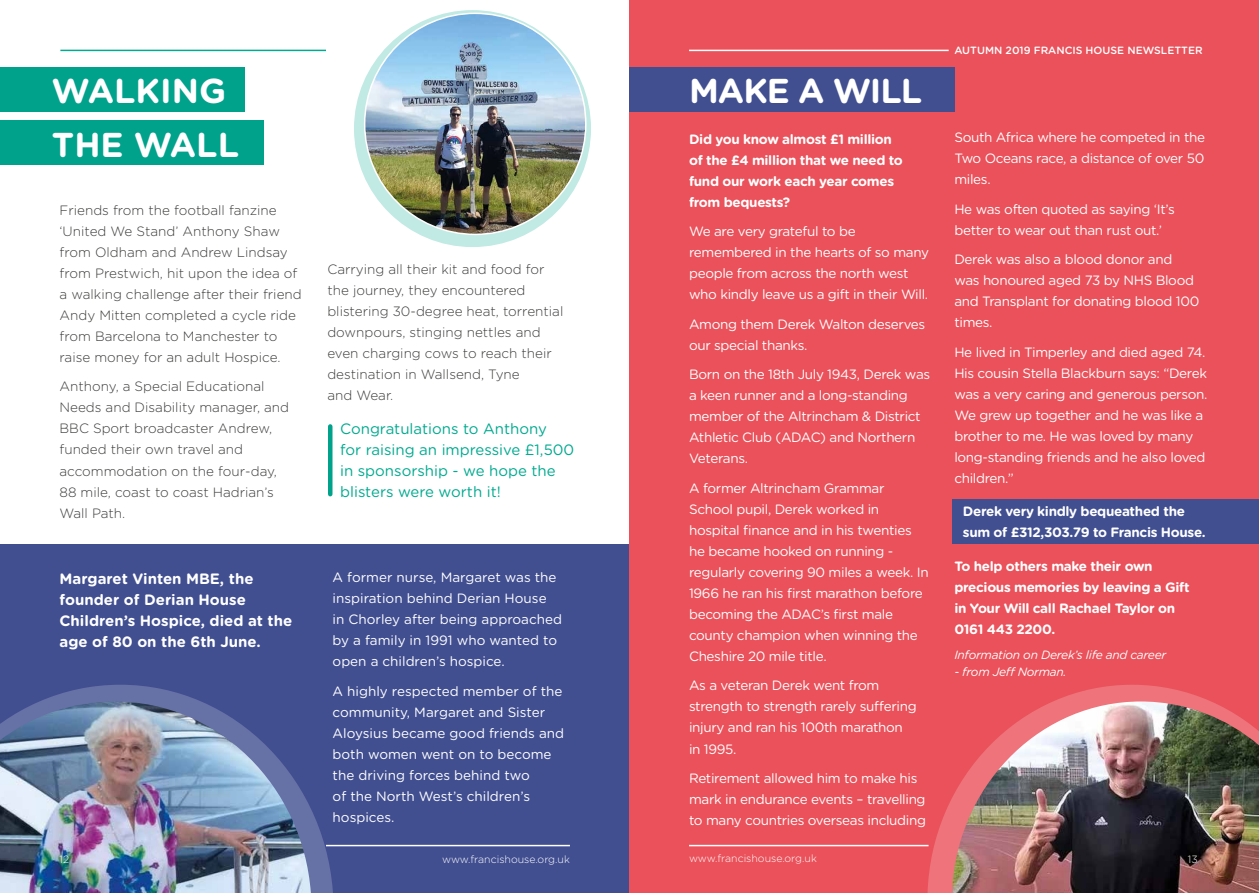
<style>
.page{position:relative;width:1259px;height:893px;background:#fff}
.page>*{position:absolute;margin:0;border:0;box-sizing:border-box;transform-origin:0 0}
.t1{font:700 34.5px/54px "Gotham Rounded";color:#fff}
.t2{font:700 34.5px "Gotham Rounded";letter-spacing:-.03em;color:#fff}
.t3{font:15px/21px "Gotham Rounded";color:#01aa90}
.t4{font:700 15px/21px "Gotham Rounded";color:#fff}
.t5{font:13.5px/21px "Gotham Rounded";letter-spacing:-.025em;color:#fff}
.t6{font:300 13.5px/21px "Gotham Rounded";color:#3c3c3b}
.t7{font:13.5px/21px "Gotham Rounded";color:#fff}
.t8{font:700 13.5px/21px "Gotham Rounded";letter-spacing:-.025em;color:#fff}
.t9{font:italic 12px "Gotham Rounded";letter-spacing:-.025em;color:#fff}
.t10{font:300 10.5px "Gotham Rounded";color:#fff}
.t11{font:500 10.5px "Gotham Rounded";color:#fff}
</style>
<div class="page">
<div style="left:0;top:544px;width:629px;height:349px;background:#414f91"></div>
<hr style="left:60px;top:50px;width:266px;height:1px;background:#01aa90">
<div style="left:0;top:67px;width:244px;height:44px;background:#00a28c"></div>
<div style="left:0;top:121px;width:264px;height:44px;background:#00a28c"></div>
<svg style="left:41px;top:685px;width:292px;height:208px"></svg>
<img style="left:0;top:701px;width:311px;height:192px">
<svg style="left:354px;top:10px;width:237px;height:237px;background:#c6ece5"></svg>
<img style="left:365px;top:13px;width:221px;height:221px;border-radius:111px">
<hr style="left:328px;top:426px;width:4px;height:68px;background:#00a28c">
<hr style="left:326px;top:845px;width:244px;height:1px;background:#fff">
<div style="left:629px;top:0;width:630px;height:893px;background:#ea515a"></div>
<div style="left:953px;top:500px;width:306px;height:44px;background:#414f91"></div>
<hr style="left:689px;top:50px;width:259px;height:1px;background:#fff">
<hr style="left:689px;top:845px;width:239px;height:1px;background:#fff">
<div style="left:629px;top:67px;width:326px;height:44px;background:#414f91"></div>
<svg style="left:927px;top:685px;width:282px;height:208px"></svg>
<img style="left:952px;top:701px;width:307px;height:192px">
<p class="t11" style="left:954px;top:43px;width:250px">AUTUMN 2019 FRANCIS HOUSE NEWSLETTER</p>
<p class="t11" style="left:960px;top:43px;width:43px">SPRING</p>
<h1 class="t1" style="left:52px;top:63px;width:188px">WALKING<br>THE WALL</h1>
<h1 class="t2" style="left:689px;top:66px;width:235px">MAKE A WILL</h1>
<p class="t5" style="left:954px;top:126px;width:252px;text-align:justify">South Africa where he competed in the Two Oceans race, a distance of over 50 miles.</p>
<p class="t5" style="left:954px;top:198px;width:222px">He was often quoted as saying ‘It’s better to wear out than rust out.’</p>
<p class="t5" style="left:954px;top:248px;width:246px">Derek was also a blood donor and was honoured aged 73 by NHS Blood and Transplant for donating blood 100 times.</p>
<p class="t5" style="left:954px;top:341px;width:255px">He lived in Timperley and died aged 74.<br>His cousin Stella Blackburn says: “Derek was a very caring and generous person.<br>We grew up together and he was like a brother to me. He was loved by many long-standing friends and he also loved children.”</p>
<p class="t8" style="left:963px;top:501px;width:244px">Derek very kindly bequeathed the sum of £312,303.79 to Francis House.</p>
<p class="t8" style="left:954px;top:555px;width:237px">To help others make their own precious memories by leaving a Gift in Your Will call Rachael Taylor on<br>0161 443 2200.</p>
<p class="t9" style="left:954px;top:647px;width:213px">Information on Derek’s life and career</p>
<p class="t9" style="left:954px;top:663px;width:114px">- from Jeff Norman.</p>
<p class="t8" style="left:689px;top:128px;width:215px">Did you know almost £1 million of the £4 million that we need to fund our work each year comes from bequests?</p>
<p class="t5" style="left:689px;top:220px;width:241px">We are very grateful to be remembered in the hearts of so many people from across the north west who kindly leave us a gift in their Will.</p>
<p class="t5" style="left:689px;top:313px;width:238px">Among them Derek Walton deserves our special thanks.</p>
<p class="t5" style="left:689px;top:363px;width:243px">Born on the 18th July 1943, Derek was a keen runner and a long-standing member of the Altrincham &amp; District<br>Athletic Club (ADAC) and Northern<br>Veterans.</p>
<p class="t5" style="left:689px;top:477px;width:241px">A former Altrincham Grammar<br>School pupil, Derek worked in hospital finance and in his twenties he became hooked on running - regularly covering 90 miles a week. In<br>1966 he ran his first marathon before becoming the ADAC’s first male county champion when winning the<br>Cheshire 20 mile title.</p>
<p class="t5" style="left:689px;top:675px;width:229px">As a veteran Derek went from strength to strength rarely suffering injury and ran his 100th marathon in 1995.</p>
<p class="t5" style="left:689px;top:767px;width:238px">Retirement allowed him to make his mark in endurance events – travelling to many countries overseas including</p>
<p class="t6" style="left:60px;top:199px;width:244px">Friends from the football fanzine ‘United We Stand’ Anthony Shaw from Oldham and Andrew Lindsay from Prestwich, hit upon the idea of a walking challenge after their friend Andy Mitten completed a cycle ride from Barcelona to Manchester to raise money for an adult Hospice.</p>
<p class="t6" style="left:60px;top:376px;width:231px">Anthony, a Special Educational<br>Needs and Disability manager, and<br>BBC Sport broadcaster Andrew, funded their own travel and accommodation on the four-day,<br>88 mile, coast to coast Hadrian’s<br>Wall Path.</p>
<p class="t6" style="left:327px;top:258px;width:237px">Carrying all their kit and food for the journey, they encountered blistering 30-degree heat, torrential downpours, stinging nettles and even charging cows to reach their destination in Wallsend, Tyne<br>and Wear.</p>
<p class="t3" style="left:340px;top:417px;width:236px">Congratulations to Anthony<br>for raising an impressive £1,500 in sponsorship - we hope the blisters were worth it!</p>
<p class="t4" style="left:60px;top:567px;width:234px">Margaret Vinten MBE, the founder of Derian House<br>Children’s Hospice, died at the age of 80 on the 6th June.</p>
<p class="t7" style="left:333px;top:566px;width:231px">A former nurse, Margaret was the inspiration behind Derian House<br>in Chorley after being approached by a family in 1991 who wanted to open a children’s hospice.</p>
<p class="t7" style="left:333px;top:680px;width:233px">A highly respected member of the community, Margaret and Sister<br>Aloysius became good friends and both women went on to become the driving forces behind two<br>of the North West’s children’s hospices.</p>
<p class="t10" style="left:442px;top:852px;width:129px">www.francishouse.org.uk</p>
<p class="t10" style="left:689px;top:851px;width:129px">www.francishouse.org.uk</p>
<p class="t10" style="left:60px;top:852px;width:11px">12</p>
<p class="t10" style="left:1188px;top:852px;width:11px">13</p>
</div>
